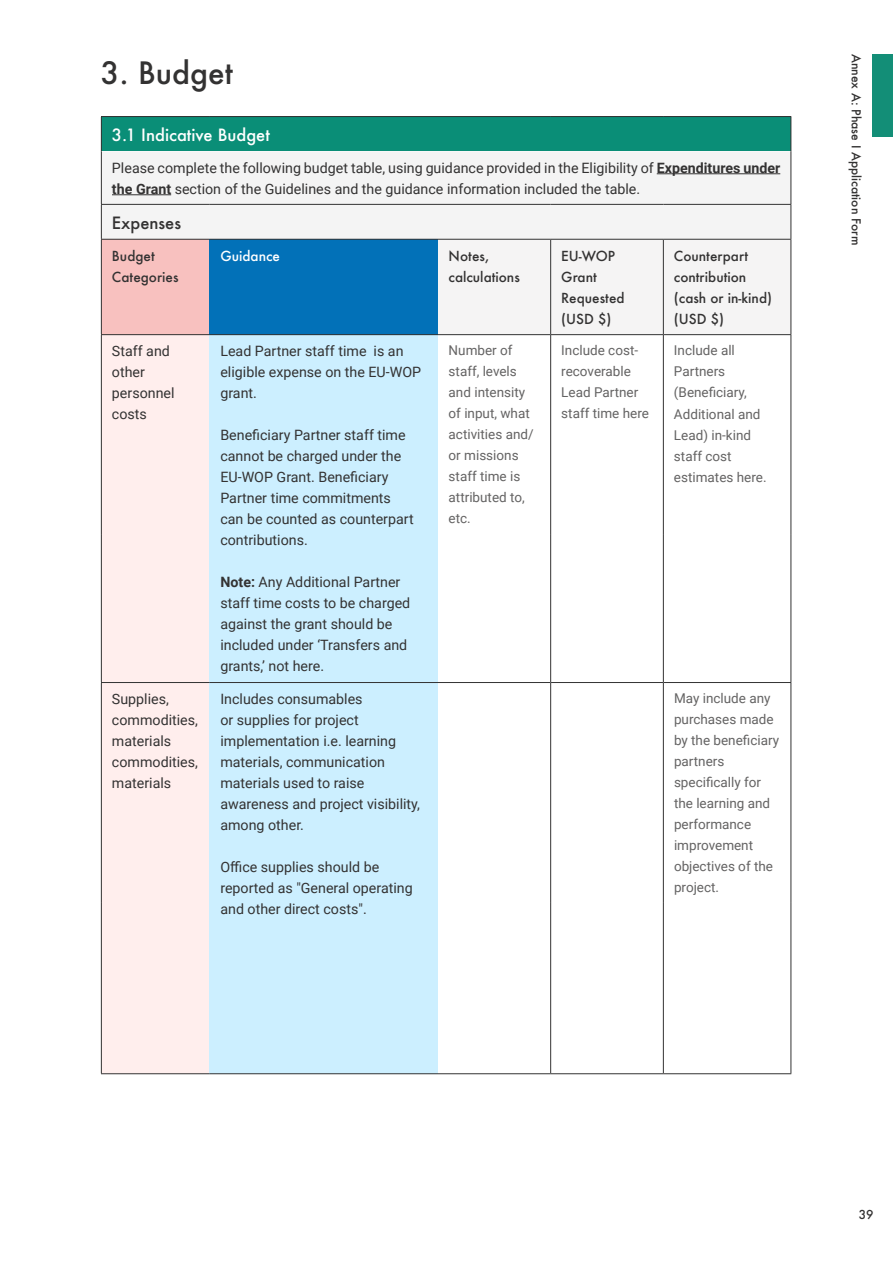
<style>
.page{position:relative;width:893px;height:1263px;background:#fff}
.page>*{position:absolute;margin:0;border:0;box-sizing:border-box;transform-origin:0 0}
.t1{font:500 30px "Futura";color:#333232}
.t2{font:500 16.5px "Futura";color:#fff}
.t3{font:500 16.5px "Futura";color:#333232}
.t4{font:14.25px/21px "Roboto";color:#333232}
.t5{font:13.5px/21px "Roboto";color:#646363}
.t6{font:500 13.5px/21px "Futura";color:#333232}
.t7{font:500 13.5px "Futura";color:#fff}
.t8{font:500 12px "Futura";color:#333232}
.s1{font-weight:700}
</style>
<div class="page">
<div style="left:872px;top:54px;width:21px;height:83px;background:#138e77"></div>
<div style="left:101px;top:117px;width:690px;height:34px;background:#0a8e77"></div>
<div style="left:102px;top:152px;width:688px;height:87px;background:#f4f4f4"></div>
<div style="left:101px;top:239px;width:109px;height:96px;background:#f8c1bf"></div>
<div style="left:210px;top:239px;width:228px;height:96px;background:#0271b8"></div>
<div style="left:438px;top:240px;width:352px;height:94px;background:#f5f4f4"></div>
<div style="left:101px;top:335px;width:109px;height:347px;background:#ffeeed"></div>
<div style="left:210px;top:335px;width:228px;height:347px;background:#ccefff"></div>
<div style="left:101px;top:682px;width:109px;height:392px;background:#ffeeed"></div>
<div style="left:210px;top:682px;width:228px;height:392px;background:#ccefff"></div>
<hr style="left:101px;top:204px;width:109px;height:1px;background:#333">
<hr style="left:210px;top:204px;width:228px;height:1px;background:#333">
<hr style="left:438px;top:204px;width:113px;height:1px;background:#333">
<hr style="left:551px;top:204px;width:112px;height:1px;background:#333">
<hr style="left:663px;top:204px;width:128px;height:1px;background:#333">
<hr style="left:101px;top:239px;width:109px;height:1px;background:#333">
<hr style="left:210px;top:239px;width:228px;height:1px;background:#333">
<hr style="left:438px;top:239px;width:113px;height:1px;background:#333">
<hr style="left:551px;top:239px;width:112px;height:1px;background:#333">
<hr style="left:663px;top:239px;width:128px;height:1px;background:#333">
<hr style="left:101px;top:334px;width:109px;height:1px;background:#333">
<hr style="left:210px;top:334px;width:228px;height:1px;background:#333">
<hr style="left:438px;top:334px;width:113px;height:1px;background:#333">
<hr style="left:551px;top:334px;width:112px;height:1px;background:#333">
<hr style="left:663px;top:334px;width:128px;height:1px;background:#333">
<hr style="left:101px;top:682px;width:109px;height:1px;background:#333">
<hr style="left:210px;top:682px;width:228px;height:1px;background:#333">
<hr style="left:438px;top:682px;width:112px;height:1px;background:#333">
<hr style="left:551px;top:682px;width:112px;height:1px;background:#333">
<hr style="left:664px;top:682px;width:127px;height:1px;background:#333">
<hr style="left:101px;top:116px;width:109px;height:1px;background:#333">
<hr style="left:101px;top:117px;width:1px;height:34px;background:#333">
<hr style="left:210px;top:116px;width:228px;height:1px;background:#333">
<hr style="left:438px;top:116px;width:113px;height:1px;background:#333">
<hr style="left:551px;top:116px;width:112px;height:1px;background:#333">
<hr style="left:663px;top:116px;width:128px;height:1px;background:#333">
<hr style="left:790px;top:117px;width:1px;height:34px;background:#333">
<hr style="left:101px;top:151px;width:1px;height:53px;background:#333">
<hr style="left:790px;top:151px;width:1px;height:53px;background:#333">
<hr style="left:101px;top:205px;width:1px;height:34px;background:#333">
<hr style="left:790px;top:205px;width:1px;height:34px;background:#333">
<hr style="left:101px;top:240px;width:1px;height:94px;background:#333">
<hr style="left:790px;top:240px;width:1px;height:94px;background:#333">
<hr style="left:101px;top:335px;width:1px;height:199px;background:#333">
<hr style="left:101px;top:534px;width:1px;height:148px;background:#333">
<hr style="left:790px;top:335px;width:1px;height:199px;background:#333">
<hr style="left:790px;top:534px;width:1px;height:148px;background:#333">
<hr style="left:101px;top:683px;width:1px;height:220px;background:#333">
<hr style="left:790px;top:683px;width:1px;height:220px;background:#333">
<hr style="left:101px;top:903px;width:1px;height:170px;background:#333">
<hr style="left:790px;top:903px;width:1px;height:170px;background:#333">
<hr style="left:101px;top:1073px;width:109px;height:1px;background:#333">
<hr style="left:210px;top:1073px;width:228px;height:1px;background:#333">
<hr style="left:438px;top:1073px;width:113px;height:1px;background:#333">
<hr style="left:551px;top:1073px;width:112px;height:1px;background:#333">
<hr style="left:663px;top:1073px;width:128px;height:1px;background:#333">
<hr style="left:550px;top:335px;width:1px;height:199px;background:#333232">
<hr style="left:663px;top:335px;width:1px;height:199px;background:#333232">
<hr style="left:550px;top:534px;width:1px;height:148px;background:#333232">
<hr style="left:663px;top:534px;width:1px;height:148px;background:#333232">
<hr style="left:550px;top:682px;width:1px;height:221px;background:#333232">
<hr style="left:663px;top:682px;width:1px;height:221px;background:#333232">
<hr style="left:550px;top:903px;width:1px;height:170px;background:#333232">
<hr style="left:663px;top:903px;width:1px;height:170px;background:#333232">
<hr style="left:550px;top:240px;width:1px;height:94px;background:#333">
<hr style="left:663px;top:240px;width:1px;height:94px;background:#333">
<hr style="left:657px;top:173px;width:123px;height:1px;background:#333232">
<hr style="left:112px;top:194px;width:59px;height:1px;background:#333232">
<h1 class="t1" style="left:101px;top:53px;width:134px">3. Budget</h1>
<p class="t2" style="left:112px;top:123px;width:160px">3.1 Indicative Budget</p>
<p class="t4" style="left:112px;top:157px;width:670px">Please complete the following budget table, using guidance provided in the Eligibility of <span class="s1">Expenditures under the Grant</span> section of the Guidelines and the guidance information included the table.</p>
<p class="t3" style="left:112px;top:211px;width:71px">Expenses</p>
<p class="t6" style="left:112px;top:245px;width:68px">Budget<br>Categories</p>
<p class="t7" style="left:220px;top:247px;width:61px">Guidance</p>
<p class="t6" style="left:449px;top:245px;width:73px">Notes, calculations</p>
<p class="t6" style="left:561px;top:245px;width:65px">EU-WOP<br>Grant<br>Requested (USD $)</p>
<p class="t6" style="left:674px;top:245px;width:100px">Counterpart contribution (cash or in-kind) (USD $)</p>
<p class="t4" style="left:112px;top:340px;width:64px">Staff and other personnel costs</p>
<p class="t4" style="left:220px;top:340px;width:202px">Lead Partner staff time is an eligible expense on the EU-WOP grant.</p>
<p class="t4" style="left:220px;top:424px;width:195px">Beneficiary Partner staff time cannot be charged under the<br>EU-WOP Grant. Beneficiary<br>Partner time commitments can be counted as counterpart contributions.</p>
<p class="t4" style="left:220px;top:571px;width:191px"><span class="s1">Note:</span> Any Additional Partner staff time costs to be charged against the grant should be included under ‘Transfers and grants,’ not here.</p>
<p class="t5" style="left:449px;top:340px;width:87px">Number of staff, levels and intensity of input, what activities and/ or missions staff time is attributed to, etc.</p>
<p class="t5" style="left:561px;top:340px;width:89px">Include cost&shy;recoverable<br>Lead Partner staff time here</p>
<p class="t5" style="left:674px;top:340px;width:94px">Include all<br>Partners (Beneficiary,<br>Additional and<br>Lead) in-kind staff cost estimates here.</p>
<p class="t4" style="left:112px;top:688px;width:87px">Supplies, commodities, materials commodities, materials</p>
<p class="t4" style="left:220px;top:688px;width:201px">Includes consumables<br>or supplies for project implementation i.e. learning materials, communication materials used to raise awareness and project visibility, among other.</p>
<p class="t4" style="left:220px;top:856px;width:194px">Office supplies should be reported as "General operating and other direct costs".</p>
<p class="t5" style="left:674px;top:687px;width:107px">May include any purchases made by the beneficiary partners specifically for the learning and performance improvement objectives of the project.</p>
<p class="t8" style="left:864px;top:54px;width:193px;rotate:90deg">Annex A: Phase I Application Form</p>
<p class="t8" style="left:859px;top:1206px;width:16px">39</p>
</div>
